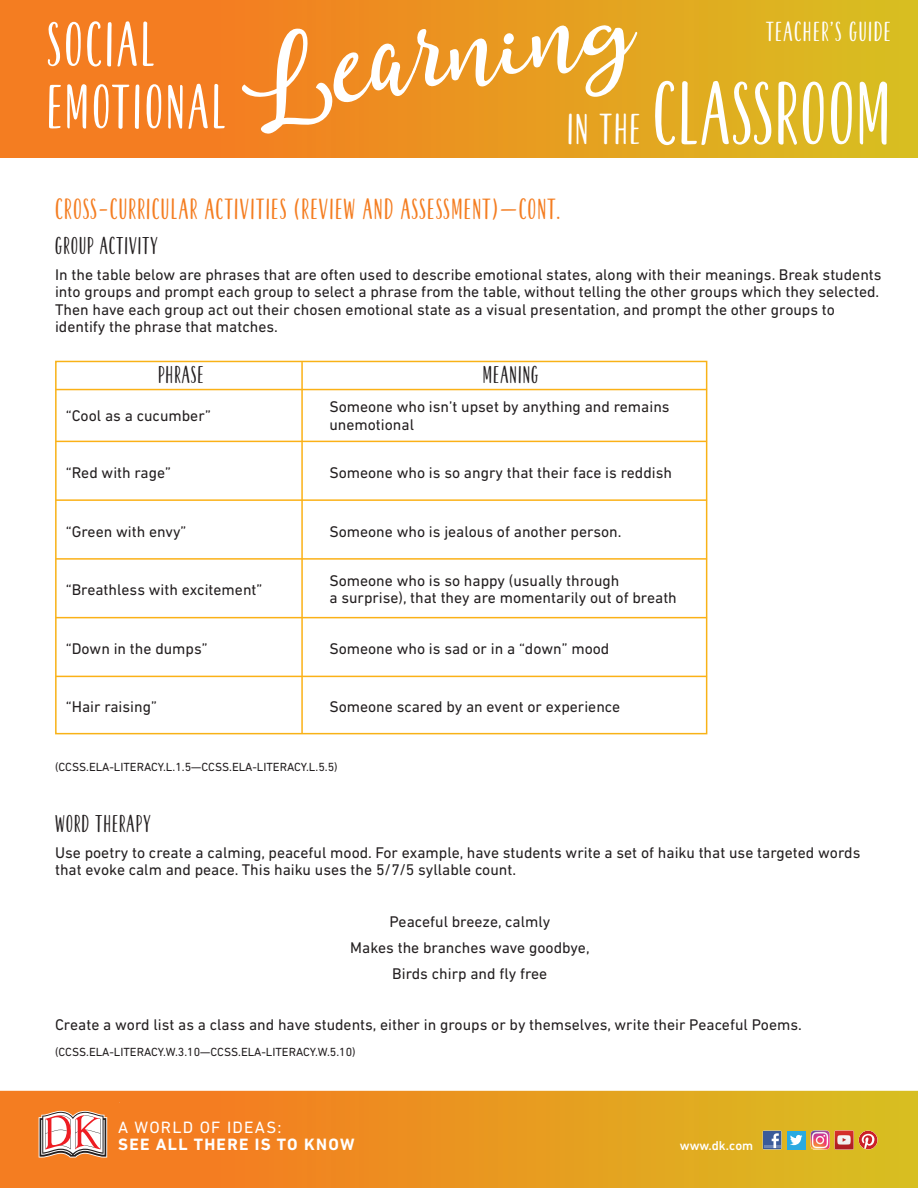
<style>
.page{position:relative;width:918px;height:1188px;background:#fff}
.page>*{position:absolute;margin:0;border:0;box-sizing:border-box;transform-origin:0 0}
.t1{font:129.9px "Moments";color:#fff}
.t2{font:700 82.35px "Moments Sans";letter-spacing:.025em;color:#fff}
.t3{font:700 57.9px/62.4px "Moments Sans";letter-spacing:.05em;color:#fff}
.t4{font:700 27px "Moments Sans";letter-spacing:.05em;color:#f47d21}
.t5{font:700 25.5px "Moments Sans";letter-spacing:.06em;color:#fff}
.t6{font:700 22.5px "Moments Sans";letter-spacing:.05em;color:#231f20}
.t7{font:700 16.65px "DIN Next LT Pro";letter-spacing:.075em;color:#fff}
.t8{font:16.65px "DIN Next LT Pro";letter-spacing:.075em;color:#fff}
.t9{font:15.75px/17.2px "DIN Next LT Pro";color:#231f20}
.t10{font:500 13.05px "DIN Next LT Pro";color:#fff}
.t11{font:12px "DIN Next LT Pro";color:#231f20}
.s1{font-size:40.2px}
</style>
<div class="page">
<svg style="left:0;top:1091px;width:918px;height:97px;background:#e89720"></svg>
<svg style="left:39px;top:1111px;width:68px;height:47px"></svg>
<svg style="left:763px;top:1131px;width:19px;height:18px"></svg>
<img style="left:835px;top:1131px;width:19px;height:18px">
<img style="left:811px;top:1131px;width:19px;height:18px">
<div style="left:787px;top:1131px;width:19px;height:18px;background:#2aaae1"></div>
<svg style="left:790px;top:1135px;width:12px;height:10px"></svg>
<svg style="left:859px;top:1131px;width:19px;height:18px"></svg>
<div style="left:55px;top:361px;width:652px;height:373px;border:2px solid #f8b217"></div>
<hr style="left:56px;top:389px;width:651px;height:1px;background:#fbb117">
<hr style="left:56px;top:441px;width:651px;height:1px;background:#fbb117">
<hr style="left:56px;top:499px;width:651px;height:2px;background:#fbb117">
<hr style="left:56px;top:558px;width:651px;height:2px;background:#fbb117">
<hr style="left:56px;top:617px;width:651px;height:1px;background:#fbb117">
<hr style="left:56px;top:676px;width:651px;height:1px;background:#fbb117">
<hr style="left:301px;top:362px;width:2px;height:371px;background:#fbb117">
<div style="left:0;top:0;width:918px;height:158px;background:linear-gradient(to right,#f97121,#d9bd20)"></div>
<h1 class="t1" style="left:236px;top:2px;width:387px;rotate:-9deg">Learning</h1>
<h3 class="t3" style="left:47px;top:14px;width:180px">SOCIAL<br>EMOTIONAL</h3>
<h3 class="t5" style="left:766px;top:17px;width:126px">TEACHER’S GUIDE</h3>
<h2 class="t2" style="left:567px;top:67px;width:325px"><span class="s1">IN THE</span> CLASSROOM</h2>
<h3 class="t4" style="left:55px;top:193px;width:507px">CROSS-CURRICULAR ACTIVITIES (REVIEW AND ASSESSMENT)—CONT.</h3>
<h3 class="t6" style="left:55px;top:233px;width:104px">GROUP ACTIVITY</h3>
<p class="t9" style="left:55px;top:266px;width:828px">In the table below are phrases that are often used to describe emotional states, along with their meanings. Break students into groups and prompt each group to select a phrase from the table, without telling the other groups which they selected.<br>Then have each group act out their chosen emotional state as a visual presentation, and prompt the other groups to identify the phrase that matches.</p>
<h3 class="t6" style="left:158px;top:362px;width:47px">PHRASE</h3>
<h3 class="t6" style="left:483px;top:362px;width:57px">MEANING</h3>
<p class="t9" style="left:66px;top:407px;width:147px">“Cool as a cucumber”</p>
<p class="t9" style="left:329px;top:398px;width:342px">Someone who isn’t upset by anything and remains unemotional</p>
<p class="t9" style="left:66px;top:464px;width:107px">“Red with rage”</p>
<p class="t9" style="left:329px;top:464px;width:344px">Someone who is so angry that their face is reddish</p>
<p class="t9" style="left:66px;top:522px;width:122px">“Green with envy”</p>
<p class="t9" style="left:329px;top:522px;width:294px">Someone who is jealous of another person.</p>
<p class="t9" style="left:66px;top:581px;width:198px">“Breathless with excitement”</p>
<p class="t9" style="left:329px;top:572px;width:349px">Someone who is so happy (usually through<br>a surprise), that they are momentarily out of breath</p>
<p class="t9" style="left:66px;top:640px;width:143px">“Down in the dumps”</p>
<p class="t9" style="left:329px;top:640px;width:282px">Someone who is sad or in a “down” mood</p>
<p class="t9" style="left:66px;top:698px;width:93px">“Hair raising”</p>
<p class="t9" style="left:329px;top:698px;width:292px">Someone scared by an event or experience</p>
<p class="t11" style="left:55px;top:760px;width:284px">(CCSS.ELA-LITERACY.L.1.5—CCSS.ELA-LITERACY.L.5.5)</p>
<h3 class="t6" style="left:55px;top:811px;width:97px">WORD THERAPY</h3>
<p class="t9" style="left:55px;top:844px;width:807px">Use poetry to create a calming, peaceful mood. For example, have students write a set of haiku that use targeted words that evoke calm and peace. This haiku uses the 5/7/5 syllable count.</p>
<p class="t9" style="left:350px;top:908px;width:241px;line-height:26px;text-align:center">Peaceful breeze, calmly<br>Makes the branches wave goodbye,<br>Birds chirp and fly free</p>
<p class="t9" style="left:55px;top:1016px;width:748px">Create a word list as a class and have students, either in groups or by themselves, write their Peaceful Poems.</p>
<p class="t11" style="left:55px;top:1045px;width:302px">(CCSS.ELA-LITERACY.W.3.10—CCSS.ELA-LITERACY.W.5.10)</p>
<p class="t8" style="left:118px;top:1118px;width:165px">A WORLD OF IDEAS:</p>
<p class="t7" style="left:118px;top:1134px;width:238px">SEE ALL THERE IS TO KNOW</p>
<p class="t10" style="left:680px;top:1138px;width:75px">www.dk.com</p>
</div>
